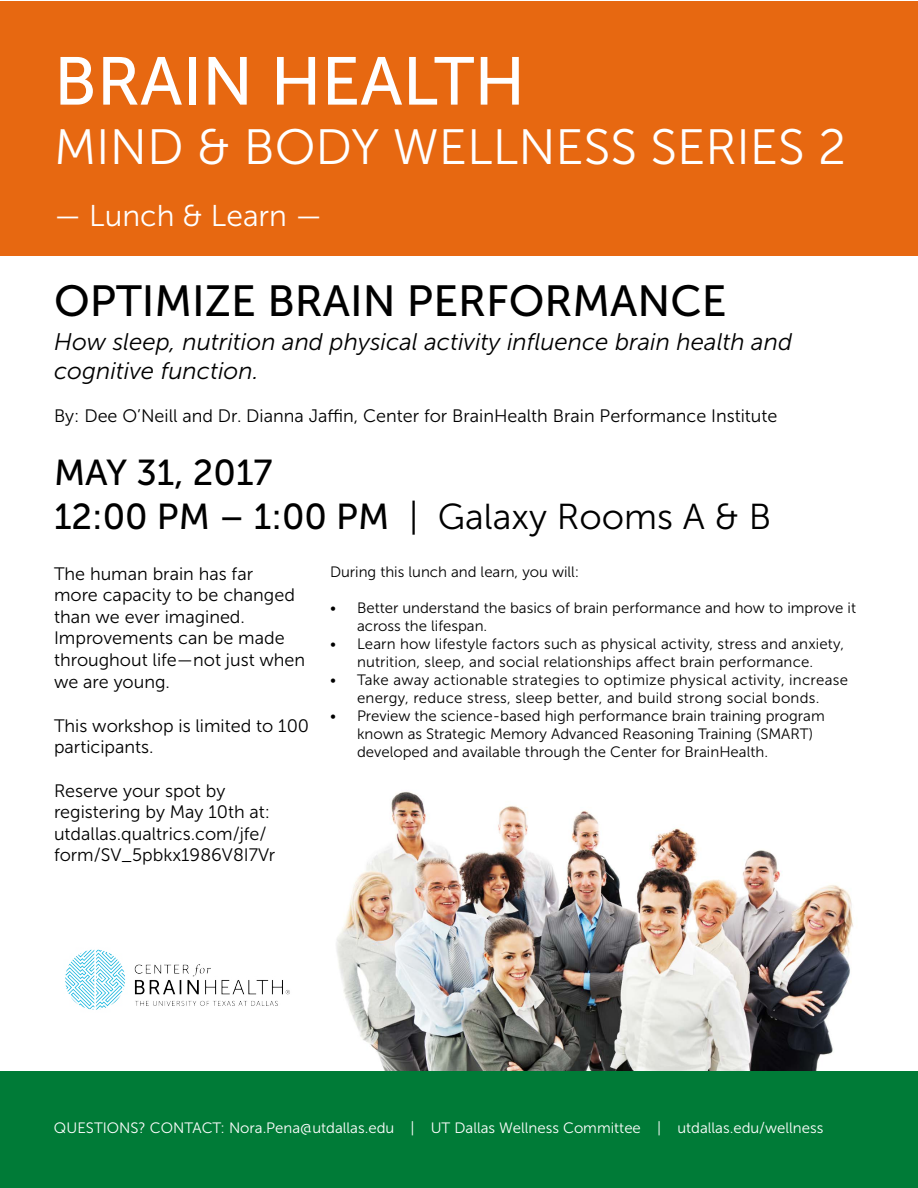
<style>
.page{position:relative;width:918px;height:1188px;background:#fff}
.page>*{position:absolute;margin:0;border:0;box-sizing:border-box;transform-origin:0 0}
.t1{font:67.5px "Museo Sans 500";color:#fff}
.t2{font:49.5px "Museo Sans 300";color:#fff}
.t3{font:43.5px "Museo Sans 500";color:#000}
.t4{font:36px "Museo Sans 300";color:#000}
.t5{font:36px "Museo Sans 500";color:#000}
.t6{font:30px "Museo Sans 300";color:#fff}
.t7{font:italic 24px/28.8px "Museo Sans 300";color:#000}
.t8{font:18px/21.6px "Museo Sans 300";color:#000}
.t9{font:15px/18px "Museo Sans 300";color:#000}
.t10{font:15px/18px "Museo Sans 300";letter-spacing:.02em;color:#000;text-align:center}
.t11{font:15px "Museo Sans 300";color:#fff}
.s1{font-family:"Museo Sans 500"}
</style>
<div class="page">
<img style="left:329px;top:791px;width:535px;height:281px">
<div style="left:0;top:1072px;width:918px;height:116px;background:#007b37"></div>
<div style="left:0;top:1px;width:918px;height:255px;background:#e76811"></div>
<img style="left:65px;top:949px;width:225px;height:61px">
<h1 class="t1" style="left:54px;top:44px;width:473px">BRAIN HEALTH</h1>
<h2 class="t2" style="left:54px;top:120px;width:794px">MIND &amp; BODY WELLNESS SERIES 2</h2>
<h3 class="t6" style="left:54px;top:199px;width:270px">— Lunch &amp; Learn —</h3>
<h3 class="t3" style="left:54px;top:277px;width:674px">OPTIMIZE BRAIN PERFORMANCE</h3>
<h3 class="t7" style="left:54px;top:328px;width:740px">How sleep, nutrition and physical activity influence brain health and cognitive function.</h3>
<p class="t8" style="left:54px;top:406px;width:725px">By: Dee O’Neill and Dr. Dianna Jaffin, Center for BrainHealth Brain Performance Institute</p>
<h3 class="t5" style="left:54px;top:453px;width:220px">MAY 31, 2017</h3>
<h3 class="t4" style="left:54px;top:497px;width:719px"><span class="s1">12:00 PM – 1:00 PM</span> | Galaxy Rooms A &amp; B</h3>
<p class="t8" style="left:54px;top:563px;width:253px">The human brain has far<br>more capacity to be changed than we ever imagined.<br>Improvements can be made throughout life—not just when we are young.</p>
<p class="t9" style="left:330px;top:563px;width:251px">During this lunch and learn, you will:</p>
<p class="t9" style="left:357px;top:599px;width:501px;text-indent:-27px">• Better understand the basics of brain performance and how to improve it across the lifespan.</p>
<p class="t9" style="left:330px;top:635px;width:516px;text-align:center">• Learn how lifestyle factors such as physical activity, stress and anxiety, nutrition, sleep, and social relationships affect brain performance.</p>
<p class="t10" style="left:330px;top:671px;width:520px">• Take away actionable strategies to optimize physical activity, increase energy, reduce stress, sleep better, and build strong social bonds.</p>
<p class="t9" style="left:357px;top:707px;width:469px;text-indent:-27px">• Preview the science-based high performance brain training program known as Strategic Memory Advanced Reasoning Training (SMART) developed and available through the Center for BrainHealth.</p>
<p class="t8" style="left:54px;top:715px;width:257px">This workshop is limited to 100 participants.</p>
<p class="t8" style="left:54px;top:780px;width:223px">Reserve your spot by registering by May 10th at: utdallas.qualtrics.com/jfe/ form/SV_5pbkx1986V8I7Vr</p>
<p class="t11" style="left:54px;top:1120px;width:771px">QUESTIONS? CONTACT: Nora.Pena@utdallas.edu | UT Dallas Wellness Committee | utdallas.edu/wellness</p>
</div>
